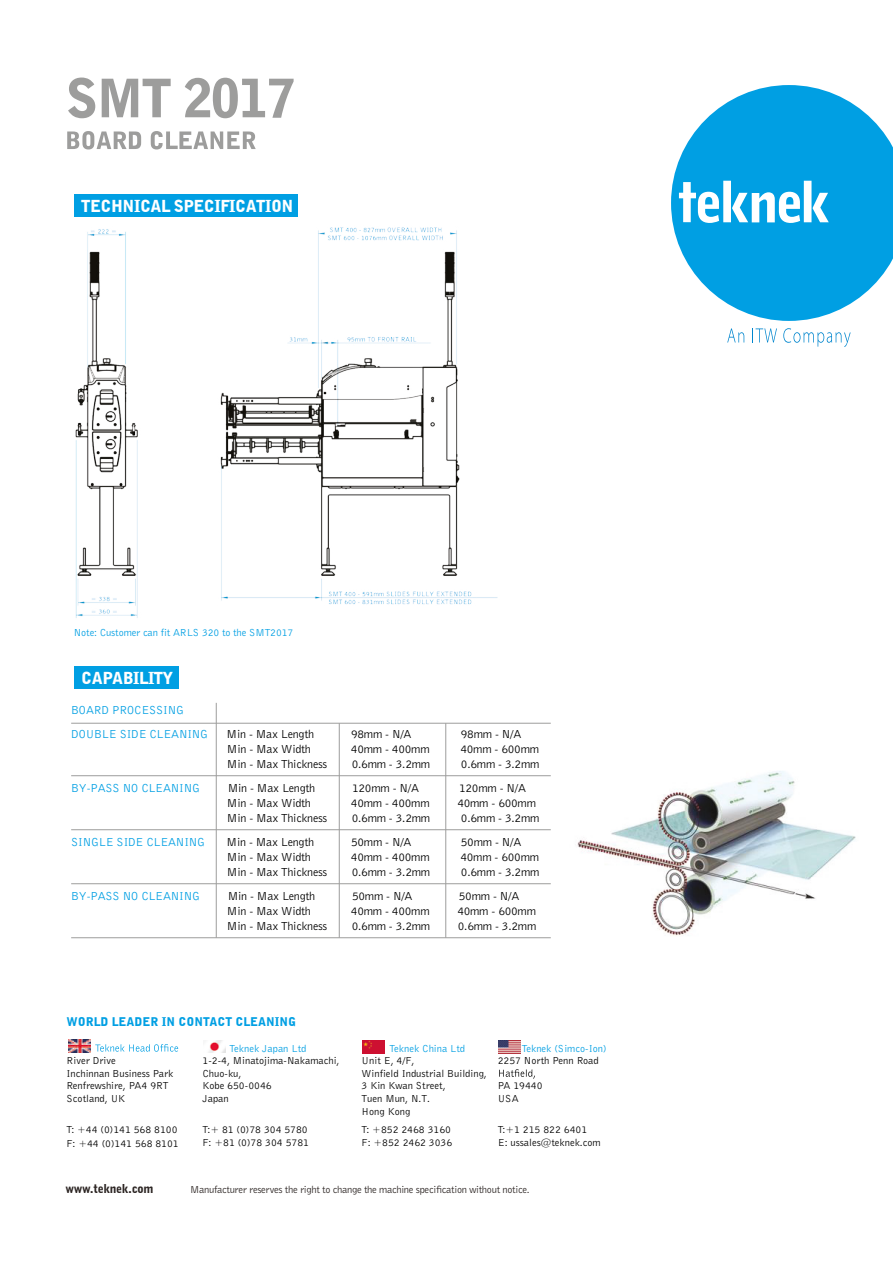
<style>
.page{position:relative;width:893px;height:1263px;background:#fff}
.page>*{position:absolute;margin:0;border:0;box-sizing:border-box;transform-origin:0 0}
.t1{font:900 16.5px "Bell Gothic BT";letter-spacing:-.03em;color:#fff}
.t2{font:12px "Bell Gothic BT";letter-spacing:-.02em;color:#000}
.t3{font:12px/24px "Bell Gothic BT";letter-spacing:-.02em;color:#009fe3}
.t4{font:900 12px "Bell Gothic BT";color:#009fe3}
.t5{font:900 12px "Bell Gothic BT";letter-spacing:-.03em;color:#2b2422}
.t6{font:10.5px/12.6px "Bell Gothic BT";color:#000}
.t7{font:10.5px "Bell Gothic BT";letter-spacing:-.01em;color:#009fe3}
.t8{font:10.5px "Bell Gothic BT";letter-spacing:-.03em;color:#2b2422}
</style>
<div class="page">
<svg style="left:671px;top:85px;width:222px;height:236px;fill:#009fe3"></svg>
<svg style="left:679px;top:181px;width:150px;height:42px"></svg>
<svg style="left:727px;top:328px;width:17px;height:14px"></svg>
<svg style="left:755px;top:328px;width:22px;height:14px"></svg>
<svg style="left:783px;top:328px;width:68px;height:19px"></svg>
<svg style="left:67px;top:131px;width:74px;height:18px"></svg>
<svg style="left:151px;top:131px;width:105px;height:18px"></svg>
<svg style="left:68px;top:78px;width:27px;height:40px"></svg>
<svg style="left:102px;top:79px;width:69px;height:38px"></svg>
<svg style="left:185px;top:78px;width:109px;height:40px"></svg>
<img style="left:68px;top:1039px;width:23px;height:14px">
<img style="left:208px;top:1040px;width:17px;height:13px">
<img style="left:363px;top:1040px;width:22px;height:13px">
<img style="left:498px;top:1040px;width:22px;height:13px">
<svg style="left:95px;top:1044px;width:83px;height:8px"></svg>
<svg style="left:499px;top:1069px;width:36px;height:10px"></svg>
<hr style="left:71px;top:723px;width:480px;height:1px;background:#9d9d9c">
<hr style="left:71px;top:775px;width:480px;height:1px;background:#9d9d9c">
<hr style="left:71px;top:829px;width:480px;height:1px;background:#9d9d9c">
<hr style="left:71px;top:883px;width:480px;height:1px;background:#9d9d9c">
<hr style="left:71px;top:937px;width:480px;height:1px;background:#9d9d9c">
<hr style="left:216px;top:703px;width:1px;height:235px;background:#9d9d9c">
<hr style="left:339px;top:723px;width:1px;height:215px;background:#9d9d9c">
<hr style="left:445px;top:723px;width:1px;height:215px;background:#9d9d9c">
<div style="left:74px;top:194px;width:224px;height:23px;background:#009fe3"></div>
<div style="left:74px;top:667px;width:104px;height:22px;background:#009fe3"></div>
<img style="left:75px;top:227px;width:423px;height:391px">
<img style="left:577px;top:771px;width:279px;height:165px">
<h1 class="t1" style="left:81px;top:195px;width:214px">TECHNICAL SPECIFICATION</h1>
<p class="t7" style="left:74px;top:626px;width:221px">Note: Customer can fit ARLS 320 to the SMT2017</p>
<h1 class="t1" style="left:81px;top:668px;width:93px">CAPABILITY</h1>
<p class="t3" style="left:71px;top:698px;width:139px">BOARD PROCESSING<br>DOUBLE SIDE CLEANING</p>
<p class="t2" style="left:227px;top:727px;width:89px">Min - Max Length</p>
<p class="t2" style="left:351px;top:727px;width:62px">98mm - N/A</p>
<p class="t2" style="left:461px;top:727px;width:62px">98mm - N/A</p>
<p class="t2" style="left:227px;top:742px;width:85px">Min - Max Width</p>
<p class="t2" style="left:351px;top:742px;width:80px">40mm - 400mm</p>
<p class="t2" style="left:460px;top:742px;width:80px">40mm - 600mm</p>
<p class="t2" style="left:227px;top:757px;width:102px">Min - Max Thickness</p>
<p class="t2" style="left:352px;top:757px;width:80px">0.6mm - 3.2mm</p>
<p class="t2" style="left:461px;top:757px;width:80px">0.6mm - 3.2mm</p>
<p class="t3" style="left:71px;top:776px;width:130px">BY-PASS NO CLEANING</p>
<p class="t2" style="left:228px;top:781px;width:89px">Min - Max Length</p>
<p class="t2" style="left:352px;top:781px;width:68px">120mm - N/A</p>
<p class="t2" style="left:459px;top:781px;width:68px">120mm - N/A</p>
<p class="t2" style="left:227px;top:796px;width:85px">Min - Max Width</p>
<p class="t2" style="left:351px;top:796px;width:80px">40mm - 400mm</p>
<p class="t2" style="left:457px;top:796px;width:80px">40mm - 600mm</p>
<p class="t2" style="left:227px;top:811px;width:102px">Min - Max Thickness</p>
<p class="t2" style="left:352px;top:811px;width:80px">0.6mm - 3.2mm</p>
<p class="t2" style="left:461px;top:811px;width:80px">0.6mm - 3.2mm</p>
<p class="t3" style="left:71px;top:830px;width:136px">SINGLE SIDE CLEANING</p>
<p class="t2" style="left:227px;top:835px;width:89px">Min - Max Length</p>
<p class="t2" style="left:351px;top:835px;width:62px">50mm - N/A</p>
<p class="t2" style="left:461px;top:835px;width:62px">50mm - N/A</p>
<p class="t2" style="left:227px;top:850px;width:85px">Min - Max Width</p>
<p class="t2" style="left:351px;top:850px;width:80px">40mm - 400mm</p>
<p class="t2" style="left:460px;top:850px;width:80px">40mm - 600mm</p>
<p class="t2" style="left:227px;top:865px;width:102px">Min - Max Thickness</p>
<p class="t2" style="left:352px;top:865px;width:80px">0.6mm - 3.2mm</p>
<p class="t2" style="left:461px;top:865px;width:80px">0.6mm - 3.2mm</p>
<p class="t3" style="left:71px;top:884px;width:130px">BY-PASS NO CLEANING</p>
<p class="t2" style="left:228px;top:889px;width:89px">Min - Max Length</p>
<p class="t2" style="left:352px;top:889px;width:62px">50mm - N/A</p>
<p class="t2" style="left:459px;top:889px;width:62px">50mm - N/A</p>
<p class="t2" style="left:227px;top:904px;width:85px">Min - Max Width</p>
<p class="t2" style="left:351px;top:904px;width:80px">40mm - 400mm</p>
<p class="t2" style="left:457px;top:904px;width:80px">40mm - 600mm</p>
<p class="t2" style="left:227px;top:919px;width:102px">Min - Max Thickness</p>
<p class="t2" style="left:352px;top:919px;width:80px">0.6mm - 3.2mm</p>
<p class="t2" style="left:458px;top:919px;width:80px">0.6mm - 3.2mm</p>
<p class="t4" style="left:66px;top:1014px;width:231px">WORLD LEADER IN CONTACT CLEANING</p>
<p class="t6" style="left:66px;top:1054px;width:108px">River Drive<br>Inchinnan Business Park<br>Renfrewshire, PA4 9RT<br>Scotland, UK</p>
<p class="t6" style="left:66px;top:1122px;width:114px;line-height:13.5px">T: +44 (0)141 568 8100<br>F: +44 (0)141 568 8101</p>
<p class="t7" style="left:230px;top:1041px;width:78px">Teknek Japan Ltd</p>
<p class="t6" style="left:203px;top:1054px;width:138px">1-2-4, Minatojima-Nakamachi,<br>Chuo-ku,<br>Kobe 650-0046<br>Japan</p>
<p class="t6" style="left:203px;top:1123px;width:108px">T:+ 81 (0)78 304 5780<br>F: +81 (0)78 304 5781</p>
<p class="t7" style="left:389px;top:1041px;width:77px">Teknek China Ltd</p>
<p class="t6" style="left:362px;top:1054px;width:127px">Unit E, 4/F,<br>Winfield Industrial Building,<br>3 Kin Kwan Street,<br>Tuen Mun, N.T.<br>Hong Kong</p>
<p class="t6" style="left:362px;top:1123px;width:92px">T: +852 2468 3160<br>F: +852 2462 3036</p>
<p class="t7" style="left:522px;top:1041px;width:86px">Teknek (Simco-Ion)</p>
<p class="t6" style="left:498px;top:1054px;width:103px">2257 North Penn Road</p>
<p class="t6" style="left:498px;top:1079px;width:46px">PA 19440<br>USA</p>
<p class="t6" style="left:498px;top:1123px;width:105px">T:+1 215 822 6401<br>E: ussales@teknek.com</p>
<p class="t5" style="left:65px;top:1181px;width:89px">www.teknek.com</p>
<p class="t8" style="left:190px;top:1183px;width:341px">Manufacturer reserves the right to change the machine specification without notice.</p>
</div>
